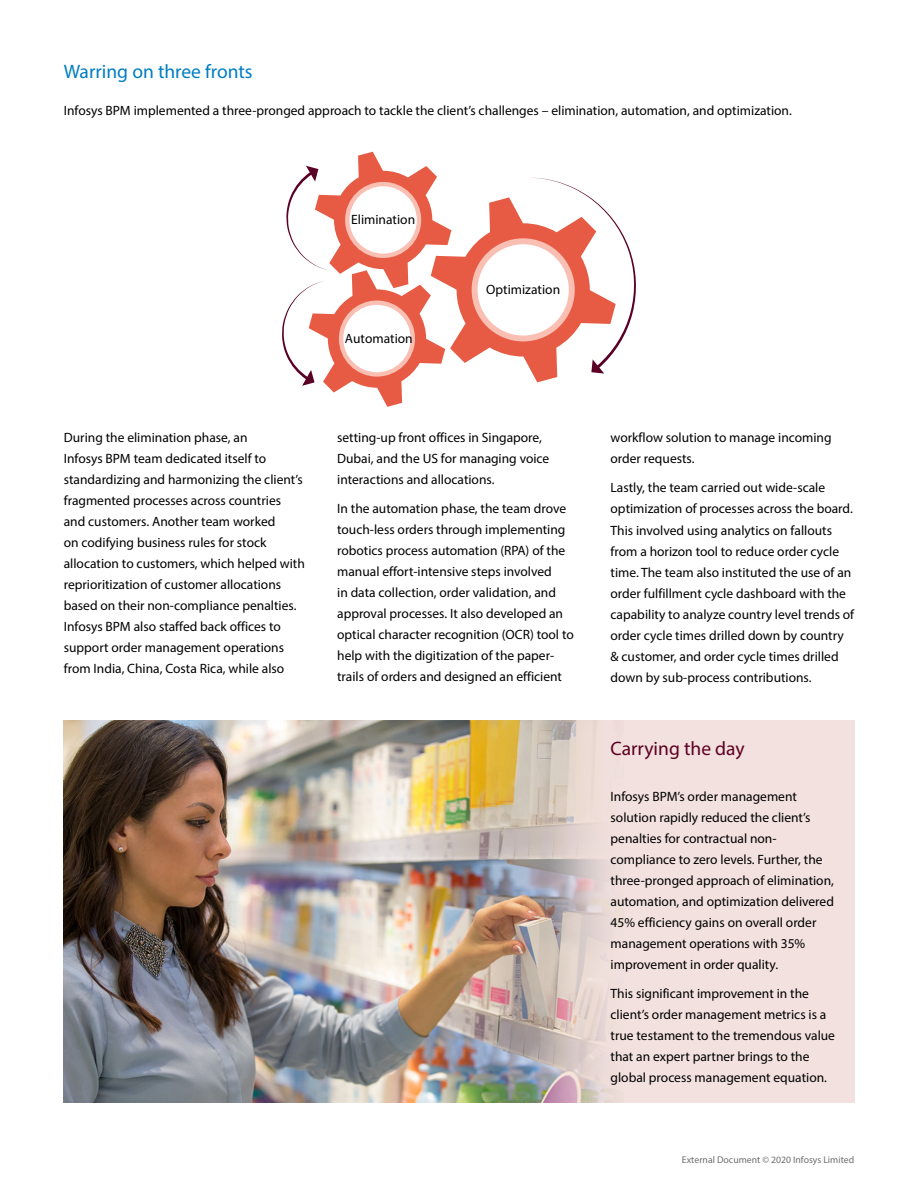
<style>
.page{position:relative;width:918px;height:1188px;background:#fff}
.page>*{position:absolute;margin:0;border:0;box-sizing:border-box;transform-origin:0 0}
.t1{font:19.5px "Myriad Pro";color:#007dc3}
.t2{font:19.5px "Myriad Pro";color:#5d0024}
.t3{font:13.5px/21px "Myriad Pro";color:#000}
.t4{font:9.75px "Myriad Pro";color:#6d6e71}
</style>
<div class="page">
<img style="left:64px;top:720px;width:790px;height:383px">
<svg style="left:282px;top:152px;width:354px;height:255px"></svg>
<h1 class="t1" style="left:64px;top:60px;width:190px">Warring on three fronts</h1>
<p class="t3" style="left:64px;top:100px;width:730px">Infosys BPM implemented a three-pronged approach to tackle the client’s challenges – elimination, automation, and optimization.</p>
<p class="t3" style="left:351px;top:209px;width:65px">Elimination</p>
<p class="t3" style="left:345px;top:327px;width:69px">Automation</p>
<p class="t3" style="left:486px;top:279px;width:75px">Optimization</p>
<p class="t3" style="left:64px;top:427px;width:243px">During the elimination phase, an<br>Infosys BPM team dedicated itself to standardizing and harmonizing the client’s fragmented processes across countries and customers. Another team worked<br>on codifying business rules for stock allocation to customers, which helped with reprioritization of customer allocations based on their non-compliance penalties.<br>Infosys BPM also staffed back offices to support order management operations from India, China, Costa Rica, while also</p>
<p class="t3" style="left:337px;top:427px;width:214px">setting-up front offices in Singapore,<br>Dubai, and the US for managing voice interactions and allocations.</p>
<p class="t3" style="left:337px;top:498px;width:238px">In the automation phase, the team drove touch-less orders through implementing robotics process automation (RPA) of the manual effort-intensive steps involved<br>in data collection, order validation, and approval processes. It also developed an optical character recognition (OCR) tool to help with the digitization of the paper&shy;trails of orders and designed an efficient</p>
<p class="t3" style="left:611px;top:427px;width:223px">workflow solution to manage incoming order requests.</p>
<p class="t3" style="left:611px;top:477px;width:245px">Lastly, the team carried out wide-scale optimization of processes across the board.<br>This involved using analytics on fallouts from a horizon tool to reduce order cycle time. The team also instituted the use of an order fulfillment cycle dashboard with the capability to analyze country level trends of order cycle times drilled down by country &amp; customer, and order cycle times drilled down by sub-process contributions.</p>
<h1 class="t2" style="left:611px;top:737px;width:136px">Carrying the day</h1>
<p class="t3" style="left:611px;top:786px;width:225px">Infosys BPM’s order management solution rapidly reduced the client’s penalties for contractual non&shy;compliance to zero levels. Further, the three-pronged approach of elimination, automation, and optimization delivered 45% efficiency gains on overall order management operations with 35% improvement in order quality.</p>
<p class="t3" style="left:611px;top:983px;width:226px">This significant improvement in the client’s order management metrics is a true testament to the tremendous value that an expert partner brings to the global process management equation.</p>
<p class="t4" style="left:682px;top:1154px;width:174px">External Document © 2020 Infosys Limited</p>
</div>
